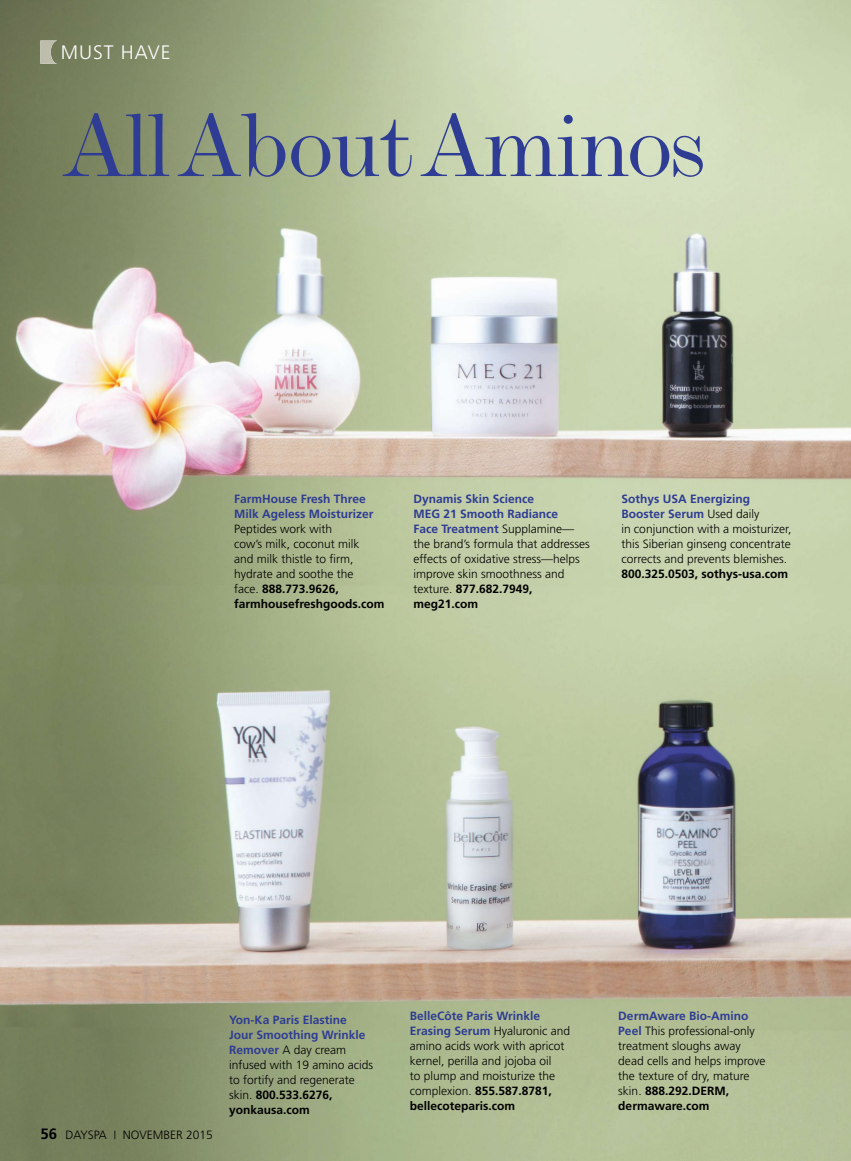
<style>
.page{position:relative;width:851px;height:1161px;background:#fff}
.page>*{position:absolute;margin:0;border:0;box-sizing:border-box;transform-origin:0 0}
.t1{font:expanded 91.95px "Modern";letter-spacing:-.04em;color:#2e3c93}
.t2{font:300 19.5px "Frutiger";letter-spacing:.05em;color:#fff}
.t3{font:300 12px/15px "Frutiger";color:#000}
.s1{font-weight:700;color:#2e3c93}
.s2{font-weight:700}
.s3{font-weight:700;font-size:15px}
</style>
<div class="page">
<img style="left:0;top:0;width:850px;height:1161px">
<img style="left:40px;top:40px;width:18px;height:24px">
<p class="t2" style="left:61px;top:45px;width:111px">MUST HAVE</p>
<p class="t1" style="left:61px;top:91px;width:646px">All About Aminos</p>
<p class="t3" style="left:234px;top:492px;width:152px"><span class="s1">FarmHouse Fresh Three<br>Milk Ageless Moisturizer<br></span>Peptides work with<br>cow’s milk, coconut milk<br>and milk thistle to firm, hydrate and soothe the<br>face. <span class="s2">888.773.9626, farmhousefreshgoods.com</span></p>
<p class="t3" style="left:413px;top:492px;width:178px"><span class="s1">Dynamis Skin Science<br>MEG 21 Smooth Radiance<br>Face Treatment</span> Supplamine— the brand’s formula that addresses effects of oxidative stress—helps improve skin smoothness and texture. <span class="s2">877.682.7949, meg21.com</span></p>
<p class="t3" style="left:621px;top:492px;width:172px"><span class="s1">Sothys USA Energizing<br>Booster Serum</span> Used daily<br>in conjunction with a moisturizer, this Siberian ginseng concentrate corrects and prevents blemishes.<br><span class="s2">800.325.0503, sothys-usa.com</span></p>
<p class="t3" style="left:40px;top:1129px;width:174px"><span class="s3">56</span> DAYSPA <sup>|</sup> NOVEMBER 2015</p>
<p class="t3" style="left:229px;top:1013px;width:146px"><span class="s1">Yon-Ka Paris Elastine<br>Jour Smoothing Wrinkle<br>Remover</span> A day cream infused with 19 amino acids to fortify and regenerate skin. <span class="s2">800.533.6276, yonkausa.com</span></p>
<p class="t3" style="left:409px;top:1009px;width:162px"><span class="s1">BelleCôte Paris Wrinkle<br>Erasing Serum</span> Hyaluronic and amino acids work with apricot kernel, perilla and jojoba oil<br>to plump and moisturize the complexion. <span class="s2">855.587.8781, bellecoteparis.com</span></p>
<p class="t3" style="left:618px;top:1009px;width:149px"><span class="s1">DermAware Bio-Amino<br>Peel</span> This professional-only treatment sloughs away dead cells and helps improve the texture of dry, mature skin. <span class="s2">888.292.DERM, dermaware.com</span></p>
</div>
